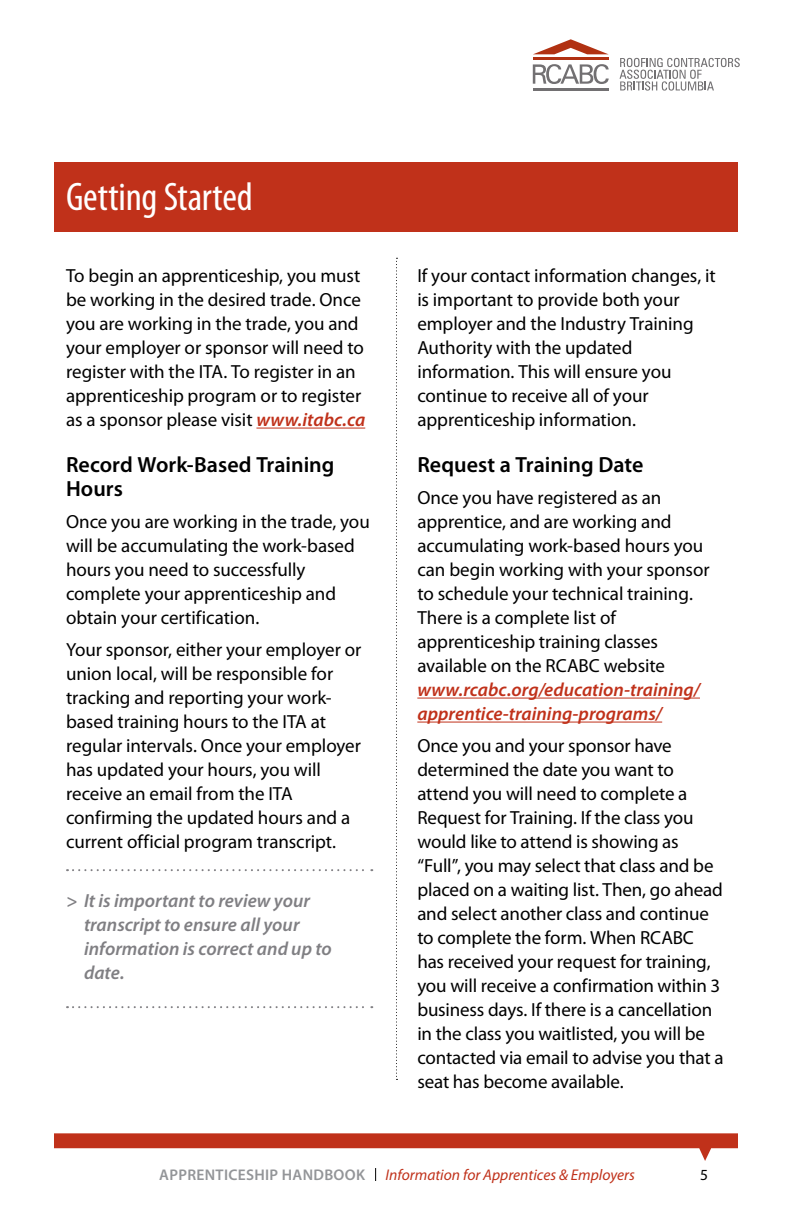
<style>
.page{position:relative;width:792px;height:1224px;background:#fff}
.page>*{position:absolute;margin:0;border:0;box-sizing:border-box;transform-origin:0 0}
.HEADER_1{font:condensed 40px "Myriad Pro";letter-spacing:-.005em;color:#fff}
.HEADER_2{font:600 22px/24px "Myriad Pro";color:#000}
.BODY_COPY{font:19px/24px "Myriad Pro";letter-spacing:-.005em;color:#000}
.t1{font:italic 600 19px/24px "Myriad Pro";color:#807f83}
.t2{font:italic 15.6px "Myriad Pro";color:#c0311a}
.t3{font:600 15.6px "Myriad Pro";letter-spacing:.02em;color:#939598}
.t4{font:15.6px "Myriad Pro";color:#000}
.s1{font-weight:600;font-style:italic;color:#c0311a}
</style>
<div class="page">
<div style="left:54px;top:162px;width:684px;height:70px;background:#c0311a"></div>
<hr style="left:533px;top:58px;width:75px;height:2px;background:#b13112">
<hr style="left:533px;top:88px;width:75px;height:2px;background:#727072">
<svg style="left:534px;top:39px;width:74px;height:15px"></svg>
<svg style="left:533px;top:64px;width:76px;height:20px"></svg>
<svg style="left:620px;top:58px;width:120px;height:33px"></svg>
<svg style="left:375px;top:1168px;width:1px;height:13px"></svg>
<svg style="left:54px;top:1133px;width:684px;height:28px"></svg>
<svg style="left:396px;top:258px;width:1px;height:822px"></svg>
<hr style="left:256px;top:428px;width:109px;height:1px;background:#c0311a">
<svg style="left:67px;top:869px;width:305px;height:2px"></svg>
<svg style="left:67px;top:1006px;width:305px;height:2px"></svg>
<hr style="left:417px;top:698px;width:283px;height:1px;background:#c0311a">
<hr style="left:417px;top:722px;width:245px;height:1px;background:#c0311a">
<p class="HEADER_1" style="left:66px;top:175px;width:188px">Getting Started</p>
<p class="BODY_COPY" style="left:66px;top:264px;width:301px">To begin an apprenticeship, you must be working in the desired trade. Once you are working in the trade, you and your employer or sponsor will need to register with the ITA. To register in an apprenticeship program or to register as a sponsor please visit <span class="s1">www.itabc.ca</span></p>
<p class="HEADER_2" style="left:66px;top:453px;width:270px">Record Work-Based Training<br>Hours</p>
<p class="BODY_COPY" style="left:66px;top:510px;width:305px">Once you are working in the trade, you will be accumulating the work-based hours you need to successfully complete your apprenticeship and obtain your certification.</p>
<p class="BODY_COPY" style="left:66px;top:638px;width:297px">Your sponsor, either your employer or union local, will be responsible for tracking and reporting your work&shy;based training hours to the ITA at regular intervals. Once your employer has updated your hours, you will receive an email from the ITA confirming the updated hours and a current official program transcript.</p>
<p class="t1" style="left:84px;top:889px;width:249px;text-indent:-18px">&gt; It is important to review your transcript to ensure all your information is correct and up to date.</p>
<p class="BODY_COPY" style="left:417px;top:264px;width:300px">If your contact information changes, it is important to provide both your employer and the Industry Training Authority with the updated information. This will ensure you continue to receive all of your apprenticeship information.</p>
<p class="HEADER_2" style="left:417px;top:453px;width:228px">Request a Training Date</p>
<p class="BODY_COPY" style="left:417px;top:486px;width:294px">Once you have registered as an apprentice, and are working and accumulating work-based hours you can begin working with your sponsor to schedule your technical training.<br>There is a complete list of apprenticeship training classes available on the RCABC website <span class="s1">www.rcabc.org/education-training/ apprentice-training-programs/</span></p>
<p class="BODY_COPY" style="left:417px;top:734px;width:308px">Once you and your sponsor have determined the date you want to attend you will need to complete a Request for Training. If the class you would like to attend is showing as “Full”, you may select that class and be placed on a waiting list. Then, go ahead and select another class and continue to complete the form. When RCABC has received your request for training, you will receive a confirmation within 3 business days. If there is a cancellation in the class you waitlisted, you will be contacted via email to advise you that a seat has become available.</p>
<p class="t3" style="left:159px;top:1166px;width:207px">APPRENTICESHIP HANDBOOK</p>
<p class="t2" style="left:386px;top:1166px;width:251px">Information for Apprentices &amp; Employers</p>
<p class="t4" style="left:700px;top:1166px;width:9px">5</p>
</div>
